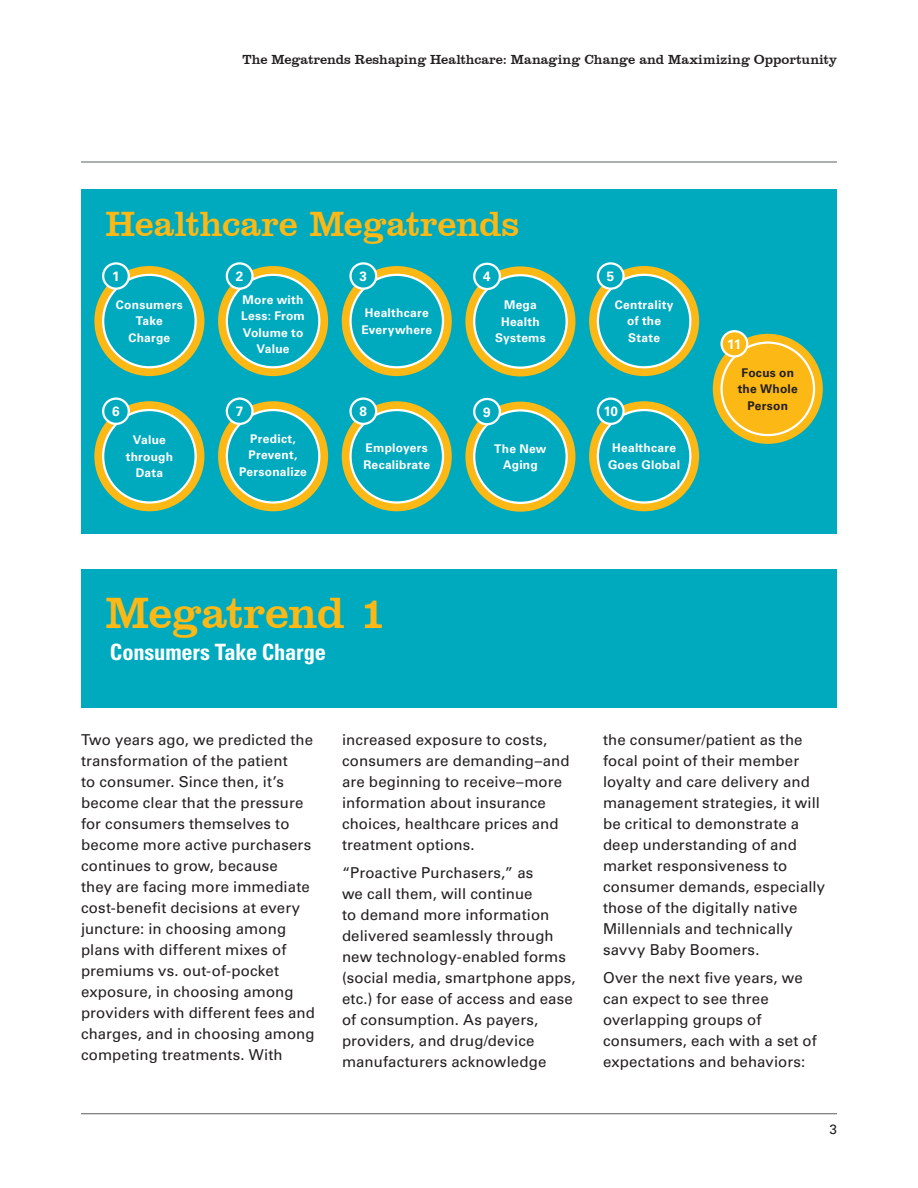
<style>
.page{position:relative;width:918px;height:1188px;background:#fff}
.page>*{position:absolute;margin:0;border:0;box-sizing:border-box;transform-origin:0 0}
.t1{font:45px "Clarendon BT";letter-spacing:-.02em;color:#fcb814}
.t2{font:36px "Clarendon BT";letter-spacing:-.015em;color:#fcb814}
.t3{font:700 condensed 22.5px "Univers LT Std";letter-spacing:-.01em;color:#fff}
.t4{font:15px/21px "Univers LT Std";letter-spacing:.01em;color:#231f20}
.t5{font:13.5px "Clarendon BT";color:#231f20}
.t6{font:700 13.5px "Univers LT Std";color:#fff}
.t7{font:13.5px "Univers LT Std";color:#231f20}
.t8{font:700 12px/16.5px "Univers LT Std";letter-spacing:.02em;color:#fff;text-align:center}
.t9{font:700 12px/16.5px "Univers LT Std";letter-spacing:.02em;color:#231f20;text-align:center}
</style>
<div class="page">
<hr style="left:81px;top:162px;width:756px;height:1px;background:#5c5e67">
<hr style="left:81px;top:1113px;width:756px;height:1px;background:#5c5e67">
<div style="left:81px;top:189px;width:756px;height:345px;background:#00aabe"></div>
<div style="left:81px;top:569px;width:756px;height:139px;background:#00aabe"></div>
<svg style="left:713px;top:334px;width:110px;height:110px;fill:#fcb814"></svg>
<div style="left:722px;top:343px;width:92px;height:92px;background:#fcb814;border-radius:50%"></div>
<div style="left:720px;top:341px;width:95px;height:95px;border:2px solid #fff;border-radius:50%"></div>
<div style="left:722px;top:331px;width:25px;height:25px;background:#fcb814;border-radius:50%"></div>
<div style="left:720px;top:330px;width:28px;height:28px;border:2px solid #fff;border-radius:50%"></div>
<svg style="left:94px;top:266px;width:110px;height:110px;fill:#fcb814"></svg>
<div style="left:103px;top:275px;width:93px;height:92px;background:#00aabe;border-radius:50%"></div>
<div style="left:102px;top:274px;width:95px;height:94px;border:2px solid #fff;border-radius:50%"></div>
<svg style="left:103px;top:263px;width:26px;height:26px"></svg>
<div style="left:102px;top:262px;width:28px;height:28px;border:2px solid #fff;border-radius:50%"></div>
<svg style="left:218px;top:266px;width:110px;height:110px;fill:#fcb814"></svg>
<div style="left:227px;top:275px;width:92px;height:92px;background:#00aabe;border-radius:50%"></div>
<div style="left:226px;top:274px;width:94px;height:94px;border:2px solid #fff;border-radius:50%"></div>
<svg style="left:227px;top:263px;width:26px;height:26px"></svg>
<div style="left:226px;top:262px;width:28px;height:28px;border:2px solid #fff;border-radius:50%"></div>
<svg style="left:342px;top:266px;width:110px;height:110px;fill:#fcb814"></svg>
<div style="left:351px;top:275px;width:92px;height:92px;background:#00aabe;border-radius:50%"></div>
<div style="left:349px;top:274px;width:95px;height:94px;border:2px solid #fff;border-radius:50%"></div>
<div style="left:351px;top:263px;width:25px;height:26px;background:#00aabe;border-radius:50%"></div>
<div style="left:349px;top:262px;width:28px;height:28px;border:2px solid #fff;border-radius:50%"></div>
<div style="left:465px;top:266px;width:110px;height:110px;background:#fcb814;border-radius:50%"></div>
<div style="left:474px;top:275px;width:93px;height:93px;background:#00aabe;border-radius:50%"></div>
<div style="left:473px;top:274px;width:95px;height:95px;border:2px solid #fff;border-radius:50%"></div>
<div style="left:474px;top:264px;width:26px;height:25px;background:#00aabe;border-radius:50%"></div>
<div style="left:473px;top:263px;width:28px;height:27px;border:2px solid #fff;border-radius:50%"></div>
<svg style="left:589px;top:266px;width:110px;height:110px;fill:#fcb814"></svg>
<div style="left:598px;top:275px;width:92px;height:92px;background:#00aabe;border-radius:50%"></div>
<div style="left:597px;top:274px;width:94px;height:94px;border:2px solid #fff;border-radius:50%"></div>
<svg style="left:598px;top:263px;width:26px;height:26px"></svg>
<div style="left:597px;top:262px;width:28px;height:28px;border:2px solid #fff;border-radius:50%"></div>
<div style="left:94px;top:401px;width:110px;height:110px;background:#fcb814;border-radius:50%"></div>
<div style="left:103px;top:410px;width:93px;height:93px;background:#00aabe;border-radius:50%"></div>
<div style="left:102px;top:409px;width:95px;height:95px;border:2px solid #fff;border-radius:50%"></div>
<div style="left:103px;top:399px;width:26px;height:25px;background:#00aabe;border-radius:50%"></div>
<div style="left:102px;top:397px;width:28px;height:28px;border:2px solid #fff;border-radius:50%"></div>
<svg style="left:218px;top:401px;width:110px;height:110px;fill:#fcb814"></svg>
<div style="left:227px;top:410px;width:92px;height:93px;background:#00aabe;border-radius:50%"></div>
<div style="left:226px;top:409px;width:94px;height:95px;border:2px solid #fff;border-radius:50%"></div>
<div style="left:227px;top:399px;width:26px;height:25px;background:#00aabe;border-radius:50%"></div>
<div style="left:226px;top:397px;width:28px;height:28px;border:2px solid #fff;border-radius:50%"></div>
<svg style="left:342px;top:401px;width:110px;height:110px;fill:#fcb814"></svg>
<div style="left:351px;top:410px;width:92px;height:93px;background:#00aabe;border-radius:50%"></div>
<div style="left:349px;top:409px;width:95px;height:95px;border:2px solid #fff;border-radius:50%"></div>
<div style="left:351px;top:399px;width:25px;height:25px;background:#00aabe;border-radius:50%"></div>
<div style="left:349px;top:397px;width:28px;height:28px;border:2px solid #fff;border-radius:50%"></div>
<svg style="left:465px;top:402px;width:110px;height:110px;fill:#fcb814"></svg>
<div style="left:474px;top:410px;width:93px;height:93px;background:#00aabe;border-radius:50%"></div>
<div style="left:473px;top:409px;width:95px;height:95px;border:2px solid #fff;border-radius:50%"></div>
<div style="left:474px;top:399px;width:26px;height:25px;background:#00aabe;border-radius:50%"></div>
<div style="left:473px;top:398px;width:28px;height:27px;border:2px solid #fff;border-radius:50%"></div>
<svg style="left:589px;top:401px;width:110px;height:110px;fill:#fcb814"></svg>
<div style="left:598px;top:410px;width:92px;height:93px;background:#00aabe;border-radius:50%"></div>
<div style="left:597px;top:409px;width:94px;height:95px;border:2px solid #fff;border-radius:50%"></div>
<div style="left:598px;top:399px;width:26px;height:25px;background:#00aabe;border-radius:50%"></div>
<div style="left:597px;top:397px;width:28px;height:28px;border:2px solid #fff;border-radius:50%"></div>
<p class="t5" style="left:243px;top:51px;width:596px">The Megatrends Reshaping Healthcare: Managing Change and Maximizing Opportunity</p>
<h2 class="t2" style="left:105px;top:201px;width:415px">Healthcare Megatrends</h2>
<p class="t6" style="left:112px;top:268px;width:9px">1</p>
<p class="t6" style="left:236px;top:268px;width:9px">2</p>
<p class="t6" style="left:360px;top:268px;width:9px">3</p>
<p class="t6" style="left:483px;top:269px;width:9px">4</p>
<p class="t6" style="left:607px;top:268px;width:9px">5</p>
<p class="t8" style="left:116px;top:297px;width:68px">Consumers<br>Take<br>Charge</p>
<p class="t8" style="left:241px;top:291px;width:65px">More with<br>Less: From<br>Volume to<br>Value</p>
<p class="t8" style="left:361px;top:305px;width:72px;text-align:left">Healthcare<br>Everywhere</p>
<p class="t8" style="left:495px;top:297px;width:52px">Mega<br>Health<br>Systems</p>
<p class="t8" style="left:615px;top:297px;width:60px">Centrality of the<br>State</p>
<p class="t6" style="left:727px;top:336px;width:16px">11</p>
<p class="t6" style="left:112px;top:403px;width:9px">6</p>
<p class="t6" style="left:236px;top:403px;width:9px">7</p>
<p class="t6" style="left:360px;top:403px;width:9px">8</p>
<p class="t6" style="left:483px;top:404px;width:9px">9</p>
<p class="t6" style="left:603px;top:403px;width:16px">10</p>
<p class="t9" style="left:738px;top:364px;width:62px">Focus on the Whole<br>Person</p>
<p class="t8" style="left:126px;top:432px;width:49px">Value through<br>Data</p>
<p class="t8" style="left:239px;top:430px;width:69px">Predict,<br>Prevent,<br>Personalize</p>
<p class="t8" style="left:363px;top:440px;width:68px;text-align:left">Employers<br>Recalibrate</p>
<p class="t8" style="left:494px;top:440px;width:54px">The New<br>Aging</p>
<p class="t8" style="left:608px;top:440px;width:73px">Healthcare<br>Goes Global</p>
<h1 class="t1" style="left:105px;top:585px;width:283px">Megatrend 1</h1>
<h3 class="t3" style="left:110px;top:639px;width:218px">Consumers Take Charge</h3>
<p class="t4" style="left:81px;top:730px;width:235px">Two years ago, we predicted the transformation of the patient<br>to consumer. Since then, it’s become clear that the pressure for consumers themselves to become more active purchasers continues to grow, because<br>they are facing more immediate cost-benefit decisions at every juncture: in choosing among plans with different mixes of premiums vs. out-of-pocket exposure, in choosing among providers with different fees and charges, and in choosing among competing treatments. With</p>
<p class="t4" style="left:342px;top:730px;width:229px">increased exposure to costs, consumers are demanding–and are beginning to receive–more information about insurance choices, healthcare prices and treatment options.</p>
<p class="t4" style="left:342px;top:862px;width:235px">“Proactive Purchasers,” as<br>we call them, will continue<br>to demand more information delivered seamlessly through new technology-enabled forms (social media, smartphone apps, etc.) for ease of access and ease of consumption. As payers, providers, and drug/device manufacturers acknowledge</p>
<p class="t4" style="left:603px;top:730px;width:224px">the consumer/patient as the focal point of their member loyalty and care delivery and management strategies, it will be critical to demonstrate a deep understanding of and market responsiveness to consumer demands, especially those of the digitally native<br>Millennials and technically savvy Baby Boomers.</p>
<p class="t4" style="left:603px;top:967px;width:215px">Over the next five years, we can expect to see three overlapping groups of consumers, each with a set of expectations and behaviors:</p>
<p class="t7" style="left:829px;top:1121px;width:9px">3</p>
</div>
